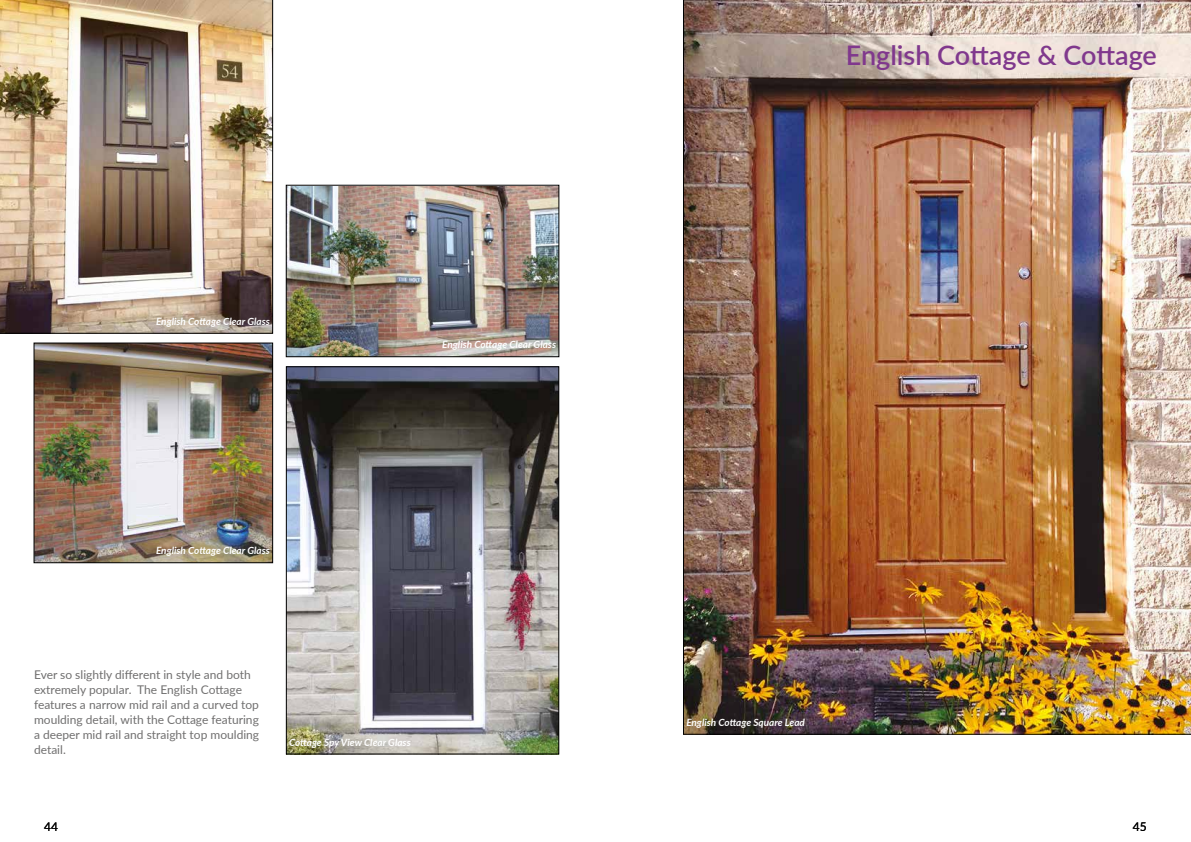
<style>
.page{position:relative;width:1191px;height:842px;background:#fff}
.page>*{position:absolute;margin:0;border:0;box-sizing:border-box;transform-origin:0 0}
.t1{font:600 27px "Lato";letter-spacing:-.005em;color:#80388d}
.t2{font:12px/15px "Lato";color:#706f6f}
.t3{font:12px "Lato";color:#000}
.t4{font:italic 700 10px "Lato";color:#fff}
</style>
<div class="page">
<img style="left:683px;top:0;width:508px;height:734px">
<img style="left:288px;top:369px;width:269px;height:383px">
<div style="left:286px;top:367px;width:273px;height:387px;border:1px solid #000"></div>
<img style="left:288px;top:187px;width:269px;height:168px">
<div style="left:286px;top:185px;width:273px;height:172px;border:1px solid #000"></div>
<img style="left:36px;top:345px;width:235px;height:216px">
<div style="left:34px;top:343px;width:239px;height:220px;border:1px solid #000"></div>
<img style="left:0;top:0;width:273px;height:333px">
<p class="t4" style="left:156px;top:314px;width:115px">English Cottage Clear Glass</p>
<p class="t4" style="left:442px;top:337px;width:115px">English Cottage Clear Glass</p>
<p class="t4" style="left:156px;top:543px;width:115px">English Cottage Clear Glass</p>
<p class="t2" style="left:34px;top:667px;width:227px">Ever so slightly different in style and both extremely popular. The English Cottage features a narrow mid rail and a curved top moulding detail, with the Cottage featuring a deeper mid rail and straight top moulding detail.</p>
<p class="t4" style="left:289px;top:735px;width:123px">Cottage Spy View Clear Glass</p>
<h1 class="t1" style="left:846px;top:35px;width:312px">English Cottage &amp; Cottage</h1>
<p class="t4" style="left:686px;top:715px;width:120px">English Cottage Square Lead</p>
<p class="t3" style="left:44px;top:818px;width:15px">44</p>
<p class="t3" style="left:1133px;top:818px;width:15px">45</p>
</div>
